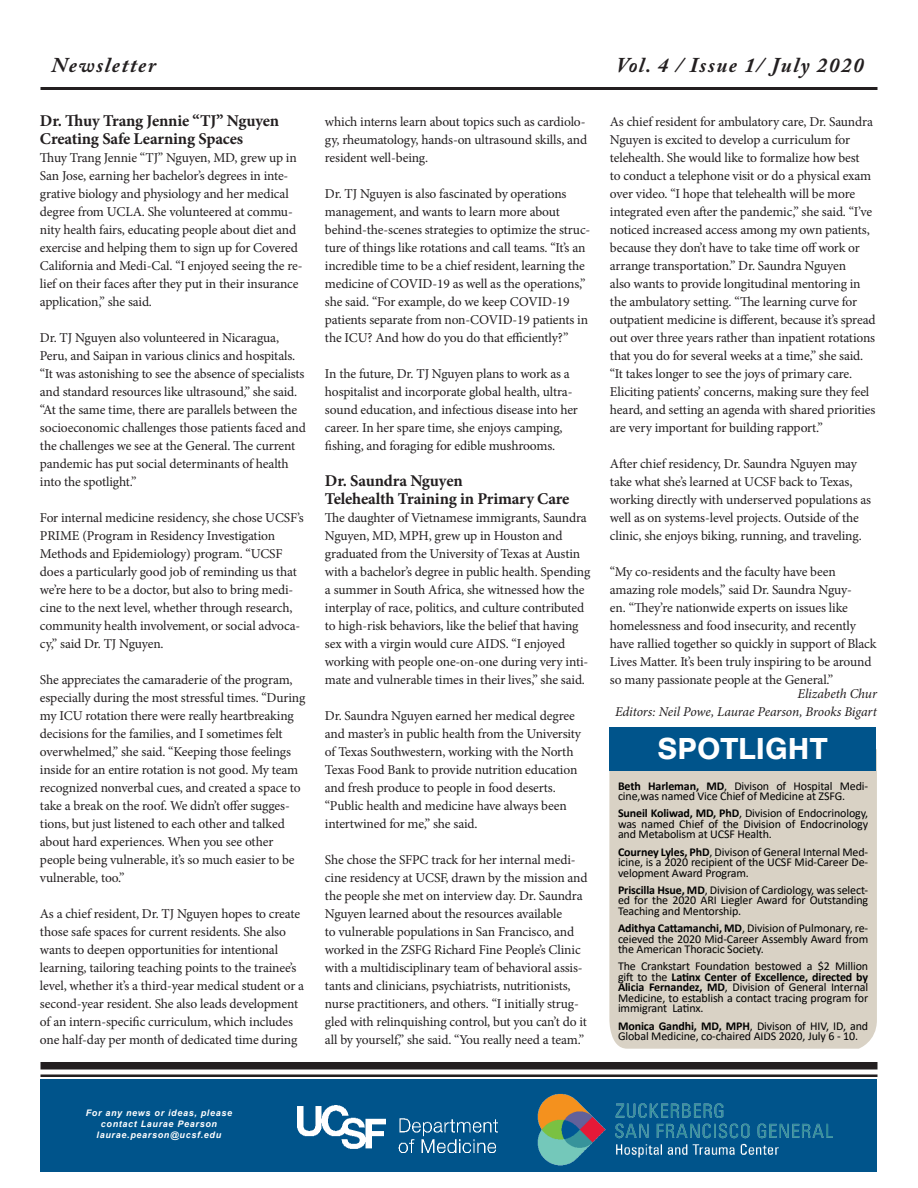
<style>
.page{position:relative;width:918px;height:1188px;background:#fff}
.page>*{position:absolute;margin:0;border:0;box-sizing:border-box;transform-origin:0 0}
.t1{font:700 31.5px "Nimbus San";color:#fff}
.t2{font:italic 700 21px "Adobe Caslon Pro";letter-spacing:.075em;color:#231f20}
.Body_Text{font:700 16.5px "Minion Pro";letter-spacing:-.01em;color:#231f20}
.Body_Text-2{font:13.5px/18px "Minion Pro";letter-spacing:-.01em;color:#231f20}
.Body_Text-3{font:italic 13.5px "Minion Pro";letter-spacing:-.01em;color:#231f20}
.Boxtype{font:12px/10.5px "Calibri";letter-spacing:-.01em;color:#000;text-align:justify}
.t3{font:italic 700 9px/10.8px "Arial";letter-spacing:.075em;color:#fff;text-align:center}
.s1{font-weight:700}
</style>
<div class="page">
<div style="left:40px;top:1062px;width:838px;height:8px;background:#231f20"></div>
<hr style="left:40px;top:1074px;width:838px;height:3px;background:#231f20">
<div style="left:40px;top:1079px;width:838px;height:93px;background:#00548b"></div>
<img style="left:484px;top:1093px;width:348px;height:73px">
<img style="left:298px;top:1106px;width:199px;height:46px">
<hr style="left:40px;top:87px;width:838px;height:3px;background:#231f20">
<div style="left:609px;top:749px;width:268px;height:300px;background:#d9d2c5"></div>
<div style="left:609px;top:727px;width:267px;height:44px;background:#00548b"></div>
<p class="t2" style="left:52px;top:52px;width:106px">Newsletter</p>
<p class="t2" style="left:617px;top:52px;width:249px">Vol. 4 / Issue 1/ July 2020</p>
<p class="Body_Text" style="left:40px;top:109px;width:241px">Dr. Thuy Trang Jennie “TJ” Nguyen</p>
<p class="Body_Text" style="left:40px;top:127px;width:205px">Creating Safe Learning Spaces</p>
<p class="Body_Text-2" style="left:40px;top:149px;width:264px">Thuy Trang Jennie “TJ” Nguyen, MD, grew up in San Jose, earning her bachelor’s degrees in inte&shy;grative biology and physiology and her medical degree from UCLA. She volunteered at commu&shy;nity health fairs, educating people about diet and exercise and helping them to sign up for Covered California and Medi-Cal. “I enjoyed seeing the re&shy;lief on their faces after they put in their insurance application,” she said.</p>
<p class="Body_Text-2" style="left:40px;top:329px;width:267px">Dr. TJ Nguyen also volunteered in Nicaragua, Peru, and Saipan in various clinics and hospitals. “It was astonishing to see the absence of specialists and standard resources like ultrasound,” she said. “At the same time, there are parallels between the socioeconomic challenges those patients faced and the challenges we see at the General. The current pandemic has put social determinants of health into the spotlight.”</p>
<p class="Body_Text-2" style="left:40px;top:509px;width:265px">For internal medicine residency, she chose UCSF’s PRIME (Program in Residency Investigation Methods and Epidemiology) program. “UCSF does a particularly good job of reminding us that we’re here to be a doctor, but also to bring medi&shy;cine to the next level, whether through research, community health involvement, or social advoca&shy;cy,” said Dr. TJ Nguyen.</p>
<p class="Body_Text-2" style="left:40px;top:671px;width:267px">She appreciates the camaraderie of the program, especially during the most stressful times. “During my ICU rotation there were really heartbreaking decisions for the families, and I sometimes felt overwhelmed,” she said. “Keeping those feelings inside for an entire rotation is not good. My team recognized nonverbal cues, and created a space to take a break on the roof. We didn’t offer sugges&shy;tions, but just listened to each other and talked about hard experiences. When you see other people being vulnerable, it’s so much easier to be vulnerable, too.”</p>
<p class="Body_Text-2" style="left:40px;top:905px;width:266px">As a chief resident, Dr. TJ Nguyen hopes to create those safe spaces for current residents. She also wants to deepen opportunities for intentional learning, tailoring teaching points to the trainee’s level, whether it’s a third-year medical student or a second-year resident. She also leads development of an intern-specific curriculum, which includes one half-day per month of dedicated time during</p>
<p class="Body_Text-2" style="left:325px;top:113px;width:264px">which interns learn about topics such as cardiolo&shy;gy, rheumatology, hands-on ultrasound skills, and resident well-being.</p>
<p class="Body_Text-2" style="left:325px;top:185px;width:267px">Dr. TJ Nguyen is also fascinated by operations management, and wants to learn more about behind-the-scenes strategies to optimize the struc&shy;ture of things like rotations and call teams. “It’s an incredible time to be a chief resident, learning the medicine of COVID-19 as well as the operations,” she said. “For example, do we keep COVID-19 patients separate from non-COVID-19 patients in the ICU? And how do you do that efficiently?”</p>
<p class="Body_Text-2" style="left:325px;top:365px;width:255px">In the future, Dr. TJ Nguyen plans to work as a hospitalist and incorporate global health, ultra&shy;sound education, and infectious disease into her career. In her spare time, she enjoys camping, fishing, and foraging for edible mushrooms.</p>
<p class="Body_Text" style="left:325px;top:469px;width:139px">Dr. Saundra Nguyen</p>
<p class="Body_Text" style="left:325px;top:487px;width:246px">Telehealth Training in Primary Care</p>
<p class="Body_Text-2" style="left:325px;top:509px;width:267px">The daughter of Vietnamese immigrants, Saundra Nguyen, MD, MPH, grew up in Houston and graduated from the University of Texas at Austin with a bachelor’s degree in public health. Spending a summer in South Africa, she witnessed how the interplay of race, politics, and culture contributed to high-risk behaviors, like the belief that having sex with a virgin would cure AIDS. “I enjoyed working with people one-on-one during very inti&shy;mate and vulnerable times in their lives,” she said.</p>
<p class="Body_Text-2" style="left:325px;top:707px;width:258px">Dr. Saundra Nguyen earned her medical degree and master’s in public health from the University of Texas Southwestern, working with the North Texas Food Bank to provide nutrition education and fresh produce to people in food deserts. “Public health and medicine have always been intertwined for me,” she said.</p>
<p class="Body_Text-2" style="left:325px;top:851px;width:264px">She chose the SFPC track for her internal medi&shy;cine residency at UCSF, drawn by the mission and the people she met on interview day. Dr. Saundra Nguyen learned about the resources available<br>to vulnerable populations in San Francisco, and worked in the ZSFG Richard Fine People’s Clinic with a multidisciplinary team of behavioral assis&shy;tants and clinicians, psychiatrists, nutritionists, nurse practitioners, and others. “I initially strug&shy;gled with relinquishing control, but you can’t do it all by yourself,” she said. “You really need a team.”</p>
<p class="Body_Text-2" style="left:610px;top:113px;width:267px">As chief resident for ambulatory care, Dr. Saundra Nguyen is excited to develop a curriculum for telehealth. She would like to formalize how best<br>to conduct a telephone visit or do a physical exam over video. “I hope that telehealth will be more integrated even after the pandemic,” she said. “I’ve noticed increased access among my own patients, because they don’t have to take time off work or arrange transportation.” Dr. Saundra Nguyen<br>also wants to provide longitudinal mentoring in the ambulatory setting. “The learning curve for outpatient medicine is different, because it’s spread out over three years rather than inpatient rotations that you do for several weeks at a time,” she said. “It takes longer to see the joys of primary care.<br>Eliciting patients’ concerns, making sure they feel heard, and setting an agenda with shared priorities are very important for building rapport.”</p>
<p class="Body_Text-2" style="left:610px;top:455px;width:263px">After chief residency, Dr. Saundra Nguyen may take what she’s learned at UCSF back to Texas, working directly with underserved populations as well as on systems-level projects. Outside of the clinic, she enjoys biking, running, and traveling.</p>
<p class="Body_Text-2" style="left:610px;top:563px;width:268px">“My co-residents and the faculty have been amazing role models,” said Dr. Saundra Nguy-<br>en. “They’re nationwide experts on issues like homelessness and food insecurity, and recently have rallied together so quickly in support of Black Lives Matter. It’s been truly inspiring to be around so many passionate people at the General.”</p>
<p class="Body_Text-3" style="left:798px;top:684px;width:81px">Elizabeth Chur</p>
<p class="Body_Text-3" style="left:615px;top:702px;width:263px">Editors: Neil Powe, Laurae Pearson, Brooks Bigart</p>
<p class="t1" style="left:658px;top:731px;width:171px">SPOTLIGHT</p>
<p class="Boxtype" style="left:618px;top:780px;width:252px"><span class="s1">Beth Harleman, MD</span>, Divison of Hospital Medi&shy;cine,was named Vice Chief of Medicine at ZSFG.</p>
<p class="Boxtype" style="left:618px;top:808px;width:252px"><span class="s1">Suneil Koliwad, MD, PhD</span>, Division of Endocrinology, was named Chief of the Division of Endocrinology and Metabolism at UCSF Health.</p>
<p class="Boxtype" style="left:618px;top:846px;width:252px"><span class="s1">Courney Lyles, PhD</span>, Divison of General Internal Med&shy;icine, is a 2020 recipient of the UCSF Mid-Career De&shy;velopment Award Program.</p>
<p class="Boxtype" style="left:618px;top:884px;width:252px"><span class="s1">Priscilla Hsue, MD</span>, Division of Cardiology, was select&shy;ed for the 2020 ARI Liegler Award for Outstanding Teaching and Mentorship.</p>
<p class="Boxtype" style="left:618px;top:923px;width:252px"><span class="s1">Adithya Cattamanchi, MD</span>, Division of Pulmonary, re&shy;ceieved the 2020 Mid-Career Assembly Award from the American Thoracic Society.</p>
<p class="Boxtype" style="left:618px;top:961px;width:252px">The Crankstart Foundation bestowed a $2 Million gift to the <span class="s1">Latinx Center of Excellence, directed by Alicia Fernandez, MD</span>, Division of General Internal Medicine, to establish a contact tracing program for immigrant Latinx.</p>
<p class="Boxtype" style="left:618px;top:1020px;width:252px"><span class="s1">Monica Gandhi, MD, MPH</span>, Divison of HIV, ID, and<br>Global Medicine, co-chaired AIDS 2020, July 6 - 10.</p>
<p class="t3" style="left:86px;top:1108px;width:148px">For any news or ideas, please contact Laurae Pearson laurae.pearson@ucsf.edu</p>
</div>
